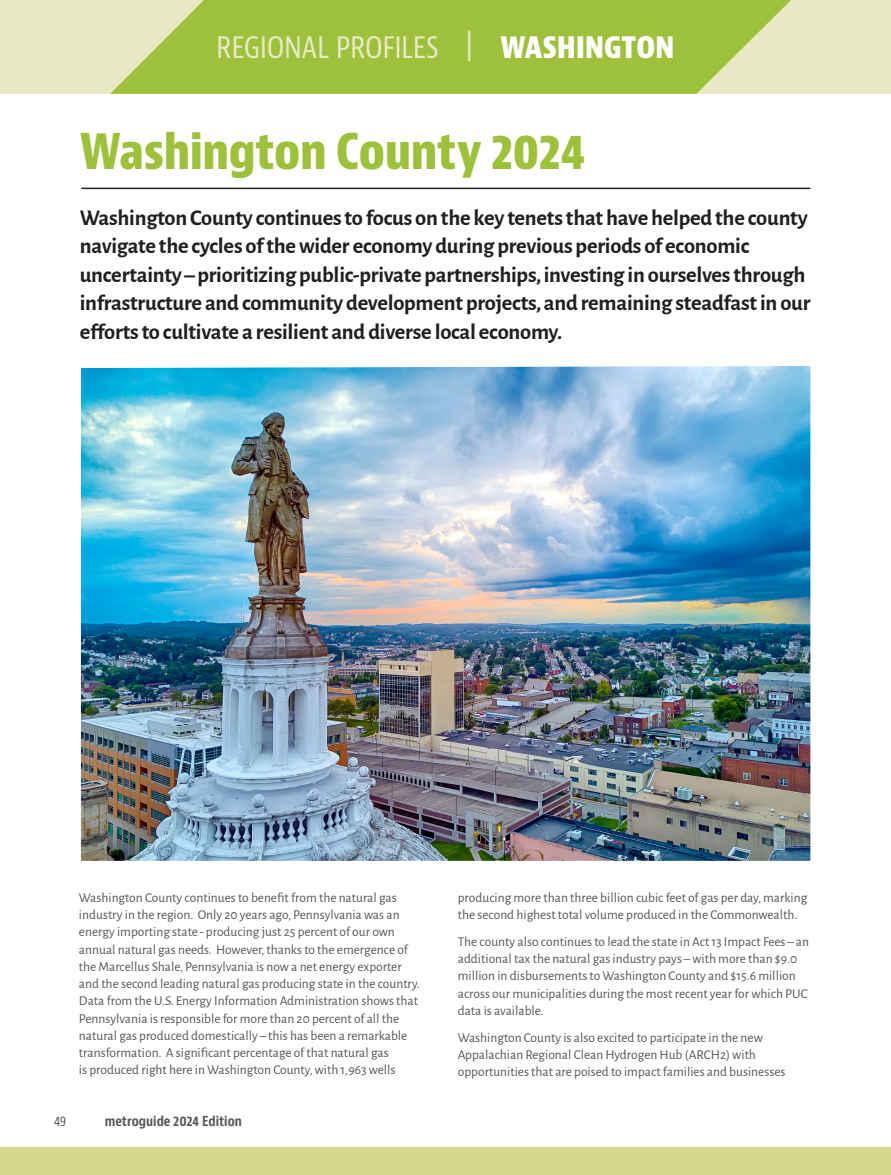
<style>
.page{position:relative;width:891px;height:1175px;background:#fff}
.page>*{position:absolute;margin:0;border:0;box-sizing:border-box;transform-origin:0 0}
.t1{font:700 condensed 48px "Bernino Sans";letter-spacing:-.01em;color:#9dc13b}
.GoPlaces_Body{font:condensed 31.5px "Bernino Sans";letter-spacing:-.015em;color:#e9e9c4}
.t2{font:700 22.5px/28.5px "Alegreya Sans";letter-spacing:-.01em;color:#231f20}
.GoPlaces_Body-2{font:13.5px/17.2px "Alegreya Sans";color:#545554}
.t3{font:700 condensed 13.5px "Bernino Sans";color:#57585a}
.t4{font:condensed 13.5px "Bernino Sans";color:#57585a}
.s1{font-weight:700;color:#fff}
</style>
<div class="page">
<hr style="left:81px;top:188px;width:729px;height:1px;background:#231f20">
<div style="left:0;top:0;width:891px;height:94px;background:#e9e9c4"></div>
<svg style="left:110px;top:0;width:681px;height:94px;background:#a7c64e"></svg>
<div style="left:0;top:1148px;width:891px;height:26px;background:#d7d68e"></div>
<img style="left:81px;top:366px;width:729px;height:494px">
<p class="GoPlaces_Body" style="left:216px;top:27px;width:460px">REGIONAL PROFILES | <span class="s1">WASHINGTON</span></p>
<p class="t1" style="left:80px;top:122px;width:507px">Washington County 2024</p>
<p class="t2" style="left:80px;top:202px;width:732px">Washington County continues to focus on the key tenets that have helped the county navigate the cycles of the wider economy during previous periods of economic uncertainty – prioritizing public-private partnerships, investing in ourselves through infrastructure and community development projects, and remaining steadfast in our efforts to cultivate a resilient and diverse local economy.</p>
<p class="GoPlaces_Body-2" style="left:79px;top:888px;width:343px">Washington County continues to benefit from the natural gas industry in the region. Only 20 years ago, Pennsylvania was an energy importing state - producing just 25 percent of our own annual natural gas needs. However, thanks to the emergence of the Marcellus Shale, Pennsylvania is now a net energy exporter and the second leading natural gas producing state in the country.<br>Data from the U.S. Energy Information Administration shows that Pennsylvania is responsible for more than 20 percent of all the natural gas produced domestically – this has been a remarkable transformation. A significant percentage of that natural gas<br>is produced right here in Washington County, with 1,963 wells</p>
<p class="GoPlaces_Body-2" style="left:458px;top:888px;width:351px">producing more than three billion cubic feet of gas per day, marking the second highest total volume produced in the Commonwealth.</p>
<p class="GoPlaces_Body-2" style="left:458px;top:932px;width:353px">The county also continues to lead the state in Act 13 Impact Fees – an additional tax the natural gas industry pays – with more than $9.0 million in disbursements to Washington County and $15.6 million across our municipalities during the most recent year for which PUC data is available.</p>
<p class="GoPlaces_Body-2" style="left:458px;top:1028px;width:329px">Washington County is also excited to participate in the new<br>Appalachian Regional Clean Hydrogen Hub (ARCH2) with opportunities that are poised to impact families and businesses</p>
<p class="t4" style="left:54px;top:1113px;width:14px">49</p>
<p class="t3" style="left:105px;top:1113px;width:139px">metroguide 2024 Edition</p>
</div>
